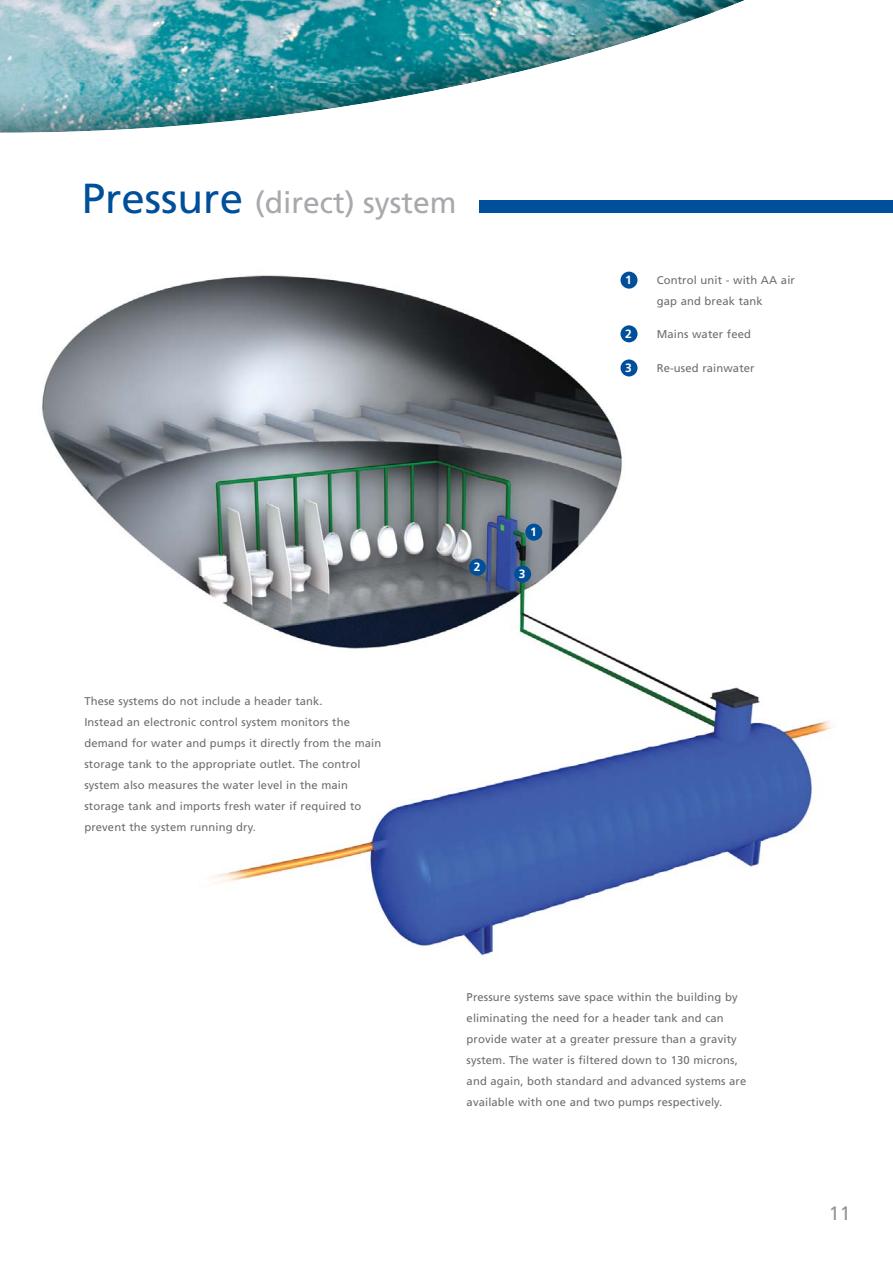
<style>
.page{position:relative;width:893px;height:1263px;background:#fff}
.page>*{position:absolute;margin:0;border:0;box-sizing:border-box;transform-origin:0 0}
.t1{font:30px "Frutiger";color:#a7a9ac}
.t2{font:19.5px "Frutiger";color:#939598}
.t3{font:700 12px "Frutiger";color:#fff}
.t4{font:11.25px/21px "Frutiger";letter-spacing:.01em;color:#6d6e70}
.s1{font-size:42px;color:#004f9b}
</style>
<div class="page">
<img style="left:42px;top:271px;width:791px;height:686px">
<div style="left:479px;top:200px;width:413px;height:13px;background:#004f9b"></div>
<img style="left:0;top:0;width:745px;height:35px">
<img style="left:0;top:35px;width:649px;height:49px">
<img style="left:0;top:84px;width:465px;height:49px">
<div style="left:525px;top:524px;width:17px;height:17px;background:#004f9b;border-radius:50%"></div>
<div style="left:469px;top:559px;width:17px;height:17px;background:#004f9b;border-radius:50%"></div>
<div style="left:620px;top:272px;width:17px;height:17px;background:#004f9b;border-radius:50%"></div>
<div style="left:620px;top:325px;width:17px;height:17px;background:#004f9b;border-radius:50%"></div>
<div style="left:620px;top:359px;width:17px;height:17px;background:#004f9b;border-radius:50%"></div>
<div style="left:514px;top:566px;width:17px;height:17px;background:#004f9b;border-radius:50%"></div>
<h1 class="t1" style="left:82px;top:190px;width:376px"><span class="s1">Pressure</span> (direct) system</h1>
<p class="t4" style="left:84px;top:691px;width:298px">These systems do not include a header tank.<br>Instead an electronic control system monitors the demand for water and pumps it directly from the main storage tank to the appropriate outlet. The control system also measures the water level in the main storage tank and imports fresh water if required to prevent the system running dry.</p>
<p class="t3" style="left:473px;top:562px;width:8px">2</p>
<p class="t3" style="left:530px;top:527px;width:8px">1</p>
<p class="t3" style="left:519px;top:569px;width:8px">3</p>
<p class="t3" style="left:625px;top:275px;width:8px">1</p>
<p class="t3" style="left:625px;top:329px;width:8px">2</p>
<p class="t3" style="left:625px;top:363px;width:8px">3</p>
<p class="t4" style="left:656px;top:270px;width:140px">Control unit - with AA air gap and break tank</p>
<p class="t4" style="left:656px;top:325px;width:96px">Mains water feed</p>
<p class="t4" style="left:656px;top:359px;width:99px">Re-used rainwater</p>
<p class="t4" style="left:466px;top:988px;width:281px">Pressure systems save space within the building by eliminating the need for a header tank and can provide water at a greater pressure than a gravity system. The water is filtered down to 130 microns, and again, both standard and advanced systems are available with one and two pumps respectively.</p>
<h2 class="t2" style="left:829px;top:1205px;width:23px">11</h2>
</div>
